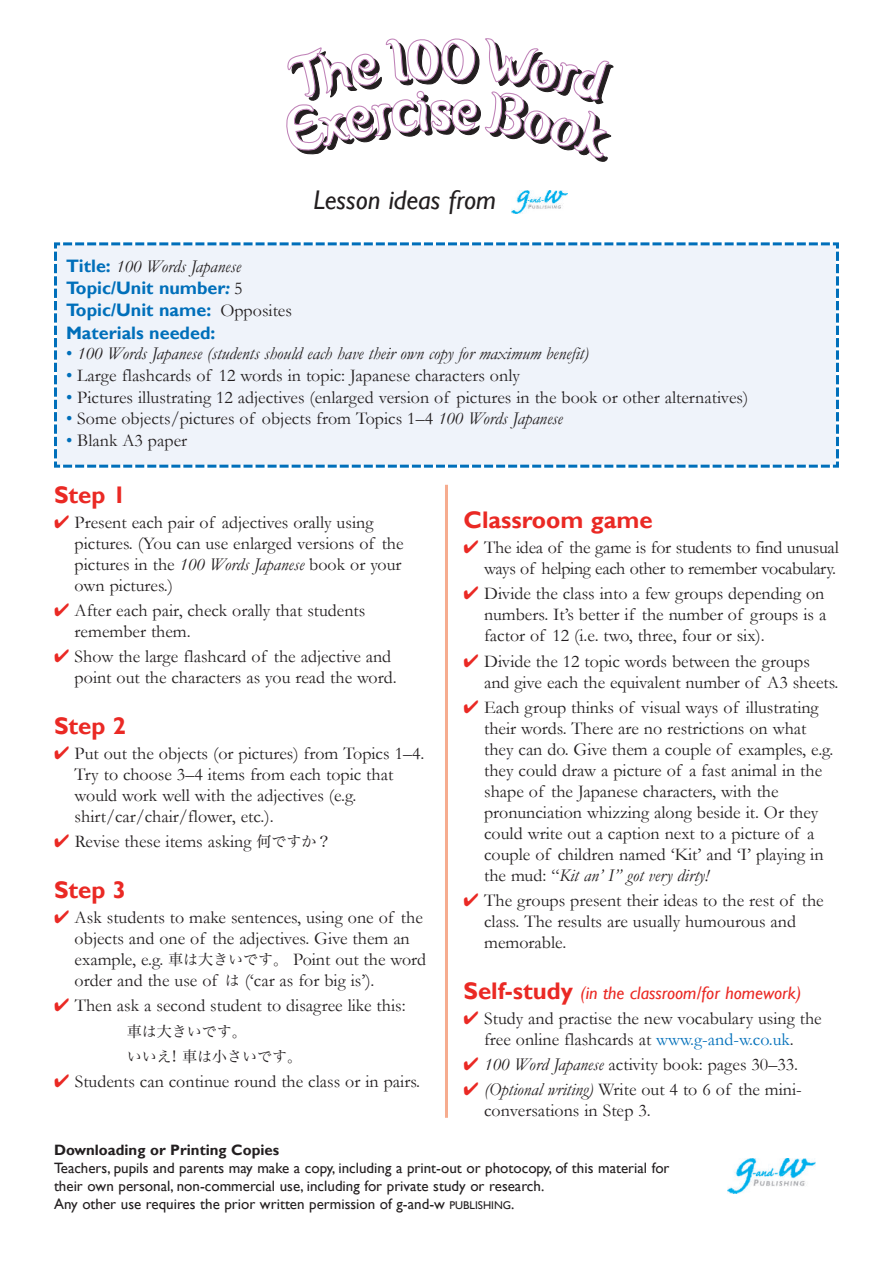
<style>
.page{position:relative;width:893px;height:1263px;background:#fff}
.page>*{position:absolute;margin:0;border:0;box-sizing:border-box;transform-origin:0 0}
.t1{font:italic 27px "Gill Sans";color:#231f20}
.t2{font:700 24px "Gill Sans";color:#ea2924}
.t3{font:18px/21px "Garamond";color:#231f20}
.t4{font:italic 18px "Garamond";color:#231f20}
.t5{font:18px/21px "Garamond";letter-spacing:-.02em;color:#231f20;text-align:right}
.t6{font:700 18px/22.2px "Gill Sans";color:#006fba}
.t7{font:italic 18px "Gill Sans";color:#ea2924}
.t8{font:15px/18px "Gill Sans";color:#231f20}
.t9{font:700 15px "Gill Sans";color:#231f20}
.t10{font:15px/25.2px "Hira Min Pro W3";color:#231f20}
.s1{font-family:"Gill Sans";font-weight:700;font-style:normal;color:#006fba}
.s2{font-style:italic}
.s3{font-family:"Garamond";font-weight:400;color:#231f20}
.s4{font-style:normal;color:#006fba}
.s5{color:#006fba}
.s6{color:#ea2924}
.s7{font-family:"Hira Min Pro W3";font-size:15px}
.s8{font-weight:700;font-style:normal;font-size:24px}
.s9{font-size:11.25px}
</style>
<div class="page">
<svg style="left:286px;top:38px;width:328px;height:124px"></svg>
<img style="left:728px;top:1158px;width:88px;height:36px">
<div style="left:54px;top:242px;width:785px;height:226px;background:#eff3fa"></div>
<img style="left:511px;top:191px;width:56px;height:23px">
<hr style="left:445px;top:485px;width:3px;height:633px;background:#f6ac8f">
<h1 class="t1" style="left:313px;top:184px;width:184px">Lesson ideas from</h1>
<p class="t4" style="left:66px;top:256px;width:176px"><span class="s1">Title:</span> 100 Words Japanese</p>
<p class="t6" style="left:66px;top:277px;width:228px">Topic/Unit number<span class="s2">:</span> <span class="s3">5<br></span>Topic/Unit name: <span class="s3">Opposites<br></span>Materials needed:</p>
<p class="t4" style="left:66px;top:344px;width:524px"><span class="s4">•</span> 100 Words Japanese (students should each have their own copy for maximum benefit)</p>
<p class="t3" style="left:66px;top:365px;width:455px"><span class="s5">•</span> Large flashcards of 12 words in topic: Japanese characters only</p>
<p class="t3" style="left:66px;top:387px;width:684px"><span class="s5">•</span> Pictures illustrating 12 adjectives (enlarged version of pictures in the book or other alternatives)</p>
<p class="t3" style="left:66px;top:408px;width:498px"><span class="s5">•</span> Some objects/pictures of objects from Topics 1–4 <span class="s2">100 Words Japanese</span></p>
<p class="t3" style="left:66px;top:430px;width:123px"><span class="s5">•</span> Blank A3 paper</p>
<h2 class="t2" style="left:54px;top:480px;width:74px">Step 1</h2>
<p class="t3" style="left:75px;top:512px;width:330px;text-indent:-21px"><span class="s6">✔</span> Present each pair of adjectives orally using pictures. (You can use enlarged versions of the pictures in the <span class="s2">100 Words Japanese</span> book or your own pictures.)</p>
<p class="t3" style="left:75px;top:600px;width:292px;text-indent:-21px"><span class="s6">✔</span> After each pair, check orally that students remember them.</p>
<p class="t3" style="left:75px;top:646px;width:324px;text-indent:-21px"><span class="s6">✔</span> Show the large flashcard of the adjective and point out the characters as you read the word.</p>
<h2 class="t2" style="left:54px;top:711px;width:74px">Step 2</h2>
<p class="t3" style="left:75px;top:743px;width:351px;text-indent:-21px"><span class="s6">✔</span> Put out the objects (or pictures) from Topics 1–4.<br>Try to choose 3–4 items from each topic that would work well with the adjectives (e.g. shirt/car/chair/flower, etc.).</p>
<p class="t3" style="left:54px;top:831px;width:279px"><span class="s6">✔</span> Revise these items asking <span class="s7">何ですか？</span></p>
<h2 class="t2" style="left:54px;top:875px;width:74px">Step 3</h2>
<p class="t3" style="left:75px;top:907px;width:353px;text-indent:-21px"><span class="s6">✔</span> Ask students to make sentences, using one of the objects and one of the adjectives. Give them an example, e.g. <span class="s7">車は大きいです。</span> Point out the word order and the use of <span class="s7">は</span> (‘car as for big is’).</p>
<p class="t3" style="left:54px;top:995px;width:353px"><span class="s6">✔</span> Then ask a second student to disagree like this:</p>
<p class="t10" style="left:127px;top:1017px;width:177px">車は大きいです。<br>いいえ! 車は小さいです。</p>
<p class="t3" style="left:54px;top:1071px;width:368px"><span class="s6">✔</span> Students can continue round the class or in pairs.</p>
<h2 class="t2" style="left:463px;top:505px;width:191px">Classroom game</h2>
<p class="t5" style="left:463px;top:537px;width:377px"><span class="s6">✔</span> The idea of the game is for students to find unusual ways of helping each other to remember vocabulary.</p>
<p class="t3" style="left:484px;top:583px;width:344px;text-align:justify;text-indent:-21px"><span class="s6">✔</span> Divide the class into a few groups depending on numbers. It’s better if the number of groups is a factor of 12 (i.e. two, three, four or six).</p>
<p class="t3" style="left:484px;top:651px;width:356px;text-indent:-21px"><span class="s6">✔</span> Divide the 12 topic words between the groups and give each the equivalent number of A3 sheets.</p>
<p class="t3" style="left:484px;top:697px;width:351px;text-indent:-21px"><span class="s6">✔</span> Each group thinks of visual ways of illustrating their words. There are no restrictions on what they can do. Give them a couple of examples, e.g. they could draw a picture of a fast animal in the shape of the Japanese characters, with the pronunciation whizzing along beside it. Or they could write out a caption next to a picture of a couple of children named ‘Kit’ and ‘I’ playing in the mud: “<span class="s2">Kit an’ I” got very dirty!</span></p>
<p class="t3" style="left:484px;top:890px;width:341px;text-indent:-21px"><span class="s6">✔</span> The groups present their ideas to the rest of the class. The results are usually humourous and memorable.</p>
<p class="t7" style="left:463px;top:982px;width:339px"><span class="s8">Self-study</span> (in the classroom/for homework)</p>
<p class="t3" style="left:463px;top:1008px;width:360px;text-align:center"><span class="s6">✔</span> Study and practise the new vocabulary using the free online flashcards at <span class="s5">www.g-and-w.co.uk</span>.</p>
<p class="t3" style="left:463px;top:1054px;width:336px"><span class="s6">✔</span> <span class="s2">100 Word Japanese</span> activity book: pages 30–33.</p>
<p class="t3" style="left:484px;top:1079px;width:319px;text-indent:-21px"><span class="s6">✔</span> <span class="s2">(Optional writing)</span> Write out 4 to 6 of the mini&shy;conversations in Step 3.</p>
<p class="t9" style="left:54px;top:1141px;width:227px">Downloading or Printing Copies</p>
<p class="t8" style="left:54px;top:1159px;width:617px">Teachers, pupils and parents may make a copy, including a print-out or photocopy, of this material for their own personal, non-commercial use, including for private study or research.<br>Any other use requires the prior written permission of g-and-w <span class="s9">publishing</span>.</p>
</div>
